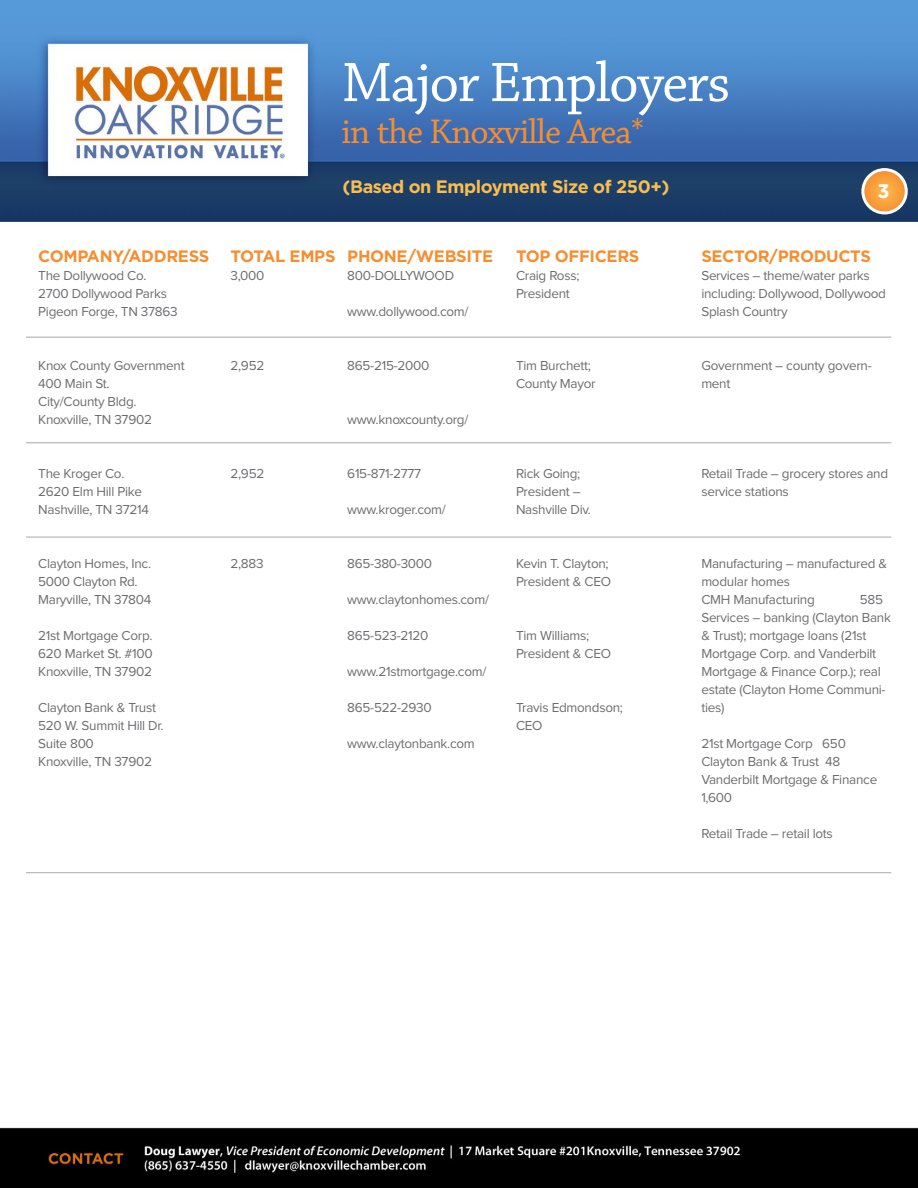
<style>
.page{position:relative;width:918px;height:1188px;background:#fff}
.page>*{position:absolute;margin:0;border:0;box-sizing:border-box;transform-origin:0 0}
.t1{font:58.5px "Chaparral Pro";letter-spacing:-.025em;color:#fff}
.t2{font:36px "Chaparral Pro";letter-spacing:-.025em;color:#f68e30}
.t3{font:700 19.5px "Gotham";color:#fff}
.t4{font:700 18px "Gotham";letter-spacing:-.025em;color:#fabd4f}
.t5{font:700 16.5px "Gotham";letter-spacing:-.02em;color:#f68e30}
.t6{font:13.5px/18px "Proxima Nova";letter-spacing:-.02em;color:#6c6d70}
</style>
<div class="page">
<img style="left:0;top:0;width:918px;height:1188px">
<svg style="left:863px;top:170px;width:43px;height:43px"></svg>
<div style="left:861px;top:168px;width:47px;height:46px;border:3px solid #fff;border-radius:50%"></div>
<hr style="left:26px;top:337px;width:865px;height:1px;background:#a8a9ad">
<hr style="left:26px;top:442px;width:865px;height:1px;background:#a8a9ad">
<hr style="left:26px;top:537px;width:865px;height:1px;background:#a8a9ad">
<hr style="left:26px;top:872px;width:865px;height:1px;background:#a8a9ad">
<p class="t5" style="left:38px;top:247px;width:173px">COMPANY/ADDRESS</p>
<p class="t6" style="left:38px;top:267px;width:110px">The Dollywood Co.</p>
<p class="t6" style="left:38px;top:285px;width:130px">2700 Dollywood Parks</p>
<p class="t6" style="left:38px;top:303px;width:141px">Pigeon Forge, TN 37863</p>
<p class="t6" style="left:38px;top:357px;width:148px">Knox County Government</p>
<p class="t6" style="left:38px;top:375px;width:73px">400 Main St.</p>
<p class="t6" style="left:38px;top:393px;width:100px">City/County Bldg.</p>
<p class="t6" style="left:38px;top:411px;width:115px">Knoxville, TN 37902</p>
<p class="t6" style="left:38px;top:465px;width:88px">The Kroger Co.</p>
<p class="t6" style="left:38px;top:483px;width:105px">2620 Elm Hill Pike</p>
<p class="t6" style="left:38px;top:501px;width:112px">Nashville, TN 37214</p>
<p class="t6" style="left:38px;top:555px;width:114px">Clayton Homes, Inc.</p>
<p class="t6" style="left:38px;top:573px;width:101px">5000 Clayton Rd.</p>
<p class="t6" style="left:38px;top:591px;width:114px">Maryville, TN 37804</p>
<p class="t6" style="left:38px;top:627px;width:116px">21st Mortgage Corp.</p>
<p class="t6" style="left:38px;top:645px;width:116px">620 Market St. #100</p>
<p class="t6" style="left:38px;top:663px;width:115px">Knoxville, TN 37902</p>
<p class="t6" style="left:38px;top:699px;width:119px">Clayton Bank &amp; Trust</p>
<p class="t6" style="left:38px;top:717px;width:127px">520 W. Summit Hill Dr.</p>
<p class="t6" style="left:38px;top:735px;width:57px">Suite 800</p>
<p class="t6" style="left:38px;top:753px;width:115px">Knoxville, TN 37902</p>
<p class="t1" style="left:342px;top:50px;width:390px">Major Employers</p>
<p class="t2" style="left:342px;top:112px;width:304px">in the Knoxville Area*</p>
<p class="t4" style="left:343px;top:177px;width:328px">(Based on Employment Size of 250+)</p>
<p class="t3" style="left:877px;top:180px;width:14px">3</p>
<p class="t5" style="left:230px;top:247px;width:107px">TOTAL EMPS</p>
<p class="t6" style="left:230px;top:267px;width:35px">3,000</p>
<p class="t5" style="left:347px;top:247px;width:147px">PHONE/WEBSITE</p>
<p class="t6" style="left:347px;top:267px;width:108px">800-DOLLYWOOD</p>
<p class="t6" style="left:347px;top:303px;width:123px">www.dollywood.com/</p>
<p class="t5" style="left:516px;top:247px;width:125px">TOP OFFICERS</p>
<p class="t6" style="left:516px;top:267px;width:65px">Craig Ross;</p>
<p class="t6" style="left:516px;top:285px;width:55px">President</p>
<p class="t5" style="left:701px;top:247px;width:171px">SECTOR/PRODUCTS</p>
<p class="t6" style="left:701px;top:267px;width:186px">Services – theme/water parks including: Dollywood, Dollywood<br>Splash Country</p>
<p class="t6" style="left:230px;top:357px;width:35px">2,952</p>
<p class="t6" style="left:347px;top:357px;width:84px">865-215-2000</p>
<p class="t6" style="left:516px;top:357px;width:77px">Tim Burchett;</p>
<p class="t6" style="left:516px;top:375px;width:81px">County Mayor</p>
<p class="t6" style="left:701px;top:357px;width:172px">Government – county govern&shy;ment</p>
<p class="t6" style="left:347px;top:411px;width:123px">www.knoxcounty.org/</p>
<p class="t6" style="left:230px;top:465px;width:35px">2,952</p>
<p class="t6" style="left:347px;top:465px;width:75px">615-871-2777</p>
<p class="t6" style="left:347px;top:501px;width:100px">www.kroger.com/</p>
<p class="t6" style="left:516px;top:465px;width:66px">Rick Going;</p>
<p class="t6" style="left:516px;top:483px;width:66px">President –</p>
<p class="t6" style="left:516px;top:501px;width:77px">Nashville Div.</p>
<p class="t6" style="left:701px;top:465px;width:188px">Retail Trade – grocery stores and service stations</p>
<p class="t6" style="left:230px;top:555px;width:35px">2,883</p>
<p class="t6" style="left:347px;top:555px;width:86px">865-380-3000</p>
<p class="t6" style="left:347px;top:591px;width:143px">www.claytonhomes.com/</p>
<p class="t6" style="left:347px;top:627px;width:83px">865-523-2120</p>
<p class="t6" style="left:347px;top:663px;width:141px">www.21stmortgage.com/</p>
<p class="t6" style="left:347px;top:699px;width:86px">865-522-2930</p>
<p class="t6" style="left:347px;top:735px;width:129px">www.claytonbank.com</p>
<p class="t6" style="left:516px;top:555px;width:94px">Kevin T. Clayton;</p>
<p class="t6" style="left:516px;top:573px;width:97px">President &amp; CEO</p>
<p class="t6" style="left:516px;top:627px;width:75px">Tim Williams;</p>
<p class="t6" style="left:516px;top:645px;width:97px">President &amp; CEO</p>
<p class="t6" style="left:516px;top:699px;width:109px">Travis Edmondson;</p>
<p class="t6" style="left:516px;top:717px;width:28px">CEO</p>
<p class="t6" style="left:701px;top:555px;width:187px">Manufacturing – manufactured &amp; modular homes</p>
<p class="t6" style="left:701px;top:591px;width:115px">CMH Manufacturing</p>
<p class="t6" style="left:860px;top:591px;width:25px">585</p>
<p class="t6" style="left:701px;top:609px;width:191px">Services – banking (Clayton Bank &amp; Trust); mortgage loans (21st<br>Mortgage Corp. and Vanderbilt<br>Mortgage &amp; Finance Corp.); real estate (Clayton Home Communi&shy;ties)</p>
<p class="t6" style="left:701px;top:735px;width:146px">21st Mortgage Corp 650</p>
<p class="t6" style="left:701px;top:753px;width:141px">Clayton Bank &amp; Trust 48</p>
<p class="t6" style="left:701px;top:771px;width:177px">Vanderbilt Mortgage &amp; Finance<br>1,600</p>
<p class="t6" style="left:701px;top:825px;width:133px">Retail Trade – retail lots</p>
</div>
